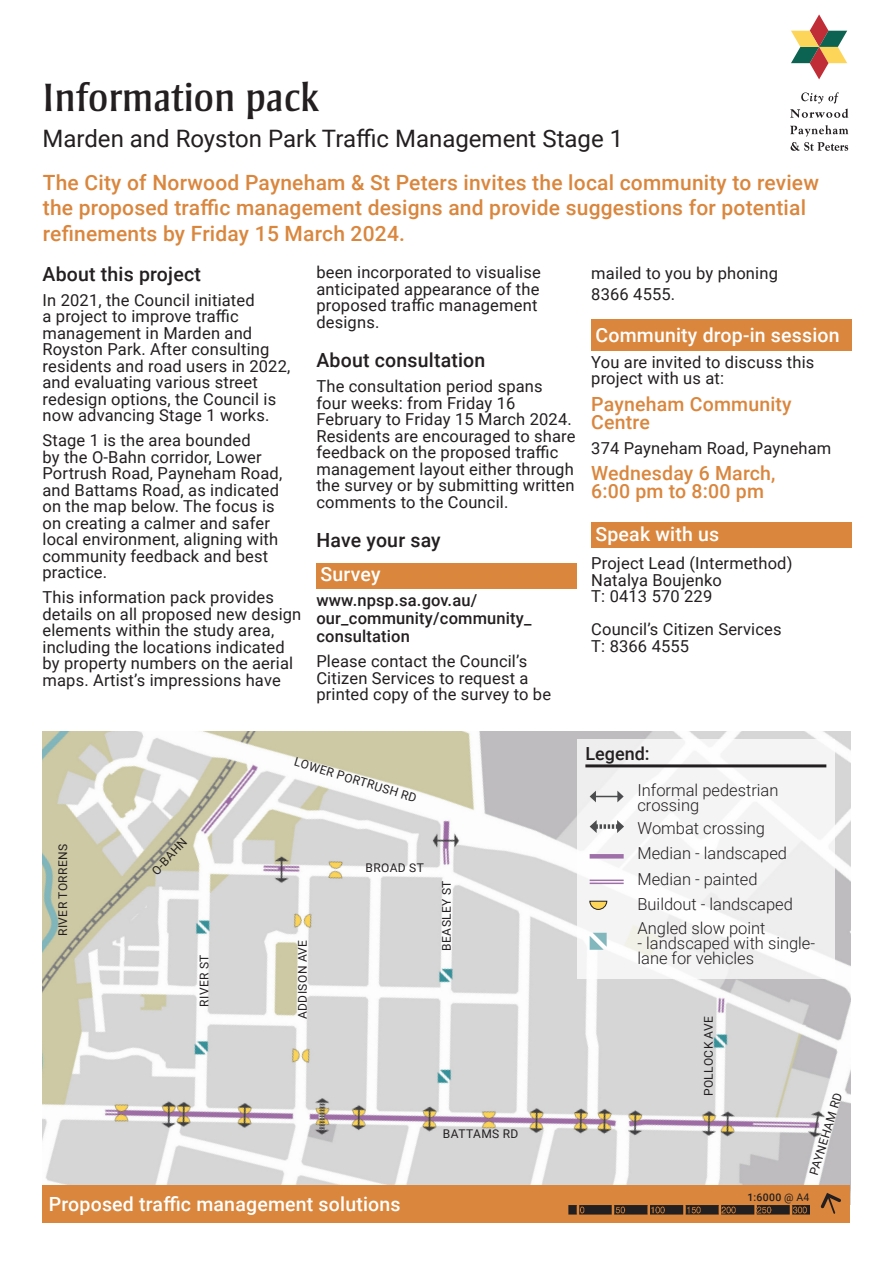
<style>
.page{position:relative;width:893px;height:1263px;background:#fff}
.page>*{position:absolute;margin:0;border:0;box-sizing:border-box;transform-origin:0 0}
.t1{font:40.5px "Strayhorn";color:#231f20}
.t2{font:24px "Roboto";color:#231f20}
.BODY_TEXT_NOTES{font:500 21px/25.5px "Roboto";letter-spacing:.01em;color:#da863d}
.BODY_TEXT_SUBTITLE{font:500 19.5px "Roboto";letter-spacing:.01em;color:#fff}
.BODY_TEXT_SUBTITLE-2{font:500 19.5px/18px "Roboto";letter-spacing:.01em;color:#da863d}
.BODY_TEXT_SUBTITLE-3{font:500 19.5px "Roboto";letter-spacing:.01em;color:#231f20}
.LEGEND_TITLE{font:500 18px "Roboto";color:#231f20}
.BODY_TEXT_NOTES-2{font:16.5px/16.5px "Roboto";letter-spacing:.01em;color:#231f20}
.LEGEND_ITEM{font:300 16.5px/15px "Roboto";color:#231f20}
.BODY_TEXT_SUBTITLE-4{font:500 16.5px/18px "Roboto";letter-spacing:.01em;color:#231f20}
.LEADER_ITEM_BLK{font:12px "Roboto";letter-spacing:.035em;color:#231f20}
.SCALE_BAR{font:500 10.5px "Roboto";color:#231f20}
.s1{font-weight:400}
</style>
<div class="page">
<svg style="left:791px;top:14px;width:56px;height:65px"></svg>
<svg style="left:790px;top:125px;width:58px;height:26px"></svg>
<svg style="left:790px;top:92px;width:58px;height:26px"></svg>
<img style="left:43px;top:731px;width:807px;height:454px">
<div style="left:43px;top:1185px;width:807px;height:37px;background:#da863d"></div>
<img style="left:568px;top:1205px;width:242px;height:10px">
<div style="left:577px;top:739px;width:258px;height:239px;background:#f4f4f4"></div>
<hr style="left:585px;top:764px;width:241px;height:3px;background:#231f20">
<svg style="left:590px;top:791px;width:34px;height:11px"></svg>
<svg style="left:590px;top:820px;width:34px;height:13px"></svg>
<hr style="left:590px;top:854px;width:34px;height:4px;background:#9e6fa8">
<hr style="left:590px;top:879px;width:34px;height:2px;background:#9e6fa8">
<hr style="left:590px;top:882px;width:34px;height:2px;background:#9e6fa8">
<svg style="left:589px;top:901px;width:18px;height:9px"></svg>
<svg style="left:590px;top:933px;width:17px;height:17px"></svg>
<svg style="left:821px;top:1193px;width:20px;height:21px"></svg>
<div style="left:316px;top:563px;width:261px;height:25px;background:#da863d"></div>
<div style="left:591px;top:320px;width:261px;height:31px;background:#da863d"></div>
<div style="left:591px;top:523px;width:261px;height:25px;background:#da863d"></div>
<h1 class="t1" style="left:43px;top:74px;width:277px">Information pack</h1>
<h2 class="t2" style="left:43px;top:122px;width:582px">Marden and Royston Park Traffic Management Stage 1</h2>
<p class="BODY_TEXT_NOTES" style="left:43px;top:169px;width:778px">The City of Norwood Payneham &amp; St Peters invites the local community to review the proposed traffic management designs and provide suggestions for potential refinements by Friday 15 March 2024.</p>
<p class="BODY_TEXT_NOTES-2" style="left:316px;top:264px;width:226px">been incorporated to visualise anticipated appearance of the proposed traffic management designs.</p>
<p class="BODY_TEXT_SUBTITLE-3" style="left:316px;top:347px;width:171px">About consultation</p>
<p class="BODY_TEXT_NOTES-2" style="left:316px;top:377px;width:261px">The consultation period spans four weeks: from Friday 16<br>February to Friday 15 March 2024.<br>Residents are encouraged to share feedback on the proposed traffic management layout either through the survey or by submitting written comments to the Council.</p>
<p class="BODY_TEXT_SUBTITLE-3" style="left:316px;top:526px;width:126px">Have your say</p>
<p class="BODY_TEXT_SUBTITLE" style="left:321px;top:560px;width:61px">Survey</p>
<p class="BODY_TEXT_SUBTITLE-4" style="left:316px;top:591px;width:217px">www.npsp.sa.gov.au/ our_community/community_ consultation</p>
<p class="BODY_TEXT_NOTES-2" style="left:316px;top:653px;width:236px">Please contact the Council’s<br>Citizen Services to request a printed copy of the survey to be</p>
<p class="BODY_TEXT_SUBTITLE-3" style="left:43px;top:260px;width:160px">About this project</p>
<p class="BODY_TEXT_NOTES-2" style="left:43px;top:291px;width:249px">In 2021, the Council initiated<br>a project to improve traffic management in Marden and<br>Royston Park. After consulting residents and road users in 2022, and evaluating various street redesign options, the Council is now advancing Stage 1 works.</p>
<p class="BODY_TEXT_NOTES-2" style="left:43px;top:431px;width:241px">Stage 1 is the area bounded<br>by the O-Bahn corridor, Lower<br>Portrush Road, Payneham Road, and Battams Road, as indicated on the map below. The focus is on creating a calmer and safer local environment, aligning with community feedback and best practice.</p>
<p class="BODY_TEXT_NOTES-2" style="left:43px;top:588px;width:260px">This information pack provides details on all proposed new design elements within the study area, including the locations indicated by property numbers on the aerial maps. Artist’s impressions have</p>
<p class="BODY_TEXT_NOTES-2" style="left:591px;top:264px;width:188px">mailed to you by phoning</p>
<p class="BODY_TEXT_NOTES-2" style="left:591px;top:285px;width:86px">8366 4555.</p>
<p class="BODY_TEXT_SUBTITLE" style="left:595px;top:322px;width:246px">Community drop-in session</p>
<p class="BODY_TEXT_NOTES-2" style="left:591px;top:353px;width:225px">You are invited to discuss this project with us at:</p>
<p class="BODY_TEXT_SUBTITLE-2" style="left:591px;top:394px;width:202px">Payneham Community<br>Centre</p>
<p class="BODY_TEXT_NOTES-2" style="left:591px;top:439px;width:242px">374 Payneham Road, Payneham</p>
<p class="BODY_TEXT_SUBTITLE-2" style="left:591px;top:464px;width:186px">Wednesday 6 March,</p>
<p class="BODY_TEXT_SUBTITLE-2" style="left:591px;top:482px;width:174px">6:00 pm to 8:00 pm</p>
<p class="BODY_TEXT_SUBTITLE" style="left:595px;top:520px;width:125px">Speak with us</p>
<p class="BODY_TEXT_NOTES-2" style="left:591px;top:554px;width:203px">Project Lead (Intermethod)</p>
<p class="BODY_TEXT_NOTES-2" style="left:591px;top:571px;width:132px">Natalya Boujenko</p>
<p class="BODY_TEXT_NOTES-2" style="left:591px;top:587px;width:123px">T: 0413 570 229</p>
<p class="BODY_TEXT_NOTES-2" style="left:591px;top:620px;width:192px">Council’s Citizen Services</p>
<p class="BODY_TEXT_NOTES-2" style="left:591px;top:637px;width:99px">T: 8366 4555</p>
<p class="LEADER_ITEM_BLK" style="left:55px;top:936px;width:94px;rotate:-90deg">RIVER TORRENS</p>
<p class="LEADER_ITEM_BLK" style="left:148px;top:867px;width:47px;rotate:-47deg">O-BAHN</p>
<p class="LEADER_ITEM_BLK" style="left:196px;top:1007px;width:54px;rotate:-90deg">RIVER ST</p>
<p class="LEADER_ITEM_BLK" style="left:297px;top:753px;width:129px;rotate:17deg">LOWER PORTRUSH RD</p>
<p class="LEADER_ITEM_BLK" style="left:294px;top:1019px;width:81px;rotate:-90deg">ADDISON AVE</p>
<p class="LEADER_ITEM_BLK" style="left:365px;top:859px;width:60px">BROAD ST</p>
<p class="LEADER_ITEM_BLK" style="left:438px;top:951px;width:72px;rotate:-90deg">BEASLEY ST</p>
<p class="LEADER_ITEM_BLK" style="left:443px;top:1126px;width:77px">BATTAMS RD</p>
<p class="LEGEND_TITLE" style="left:585px;top:741px;width:66px">Legend:</p>
<p class="LEGEND_ITEM" style="left:637px;top:781px;width:143px">Informal pedestrian crossing</p>
<p class="LEGEND_ITEM" style="left:637px;top:820px;width:129px">Wombat crossing</p>
<p class="LEGEND_ITEM" style="left:637px;top:845px;width:151px">Median - landscaped</p>
<p class="LEGEND_ITEM" style="left:637px;top:871px;width:122px">Median - painted</p>
<p class="LEGEND_ITEM" style="left:637px;top:896px;width:157px">Buildout - landscaped</p>
<p class="LEGEND_ITEM" style="left:637px;top:919px;width:130px">Angled slow point</p>
<p class="LEGEND_ITEM" style="left:637px;top:934px;width:179px">- landscaped with single&shy;lane for vehicles</p>
<p class="LEADER_ITEM_BLK" style="left:700px;top:1096px;width:82px;rotate:-90deg">POLLOCK AVE</p>
<p class="LEADER_ITEM_BLK" style="left:805px;top:1172px;width:87px;rotate:-73deg">PAYNEHAM RD</p>
<p class="BODY_TEXT_SUBTITLE" style="left:49px;top:1190px;width:353px">Proposed traffic management solutions</p>
<p class="SCALE_BAR" style="left:747px;top:1190px;width:64px">1:6000 <span class="s1">@ A4</span></p>
</div>
